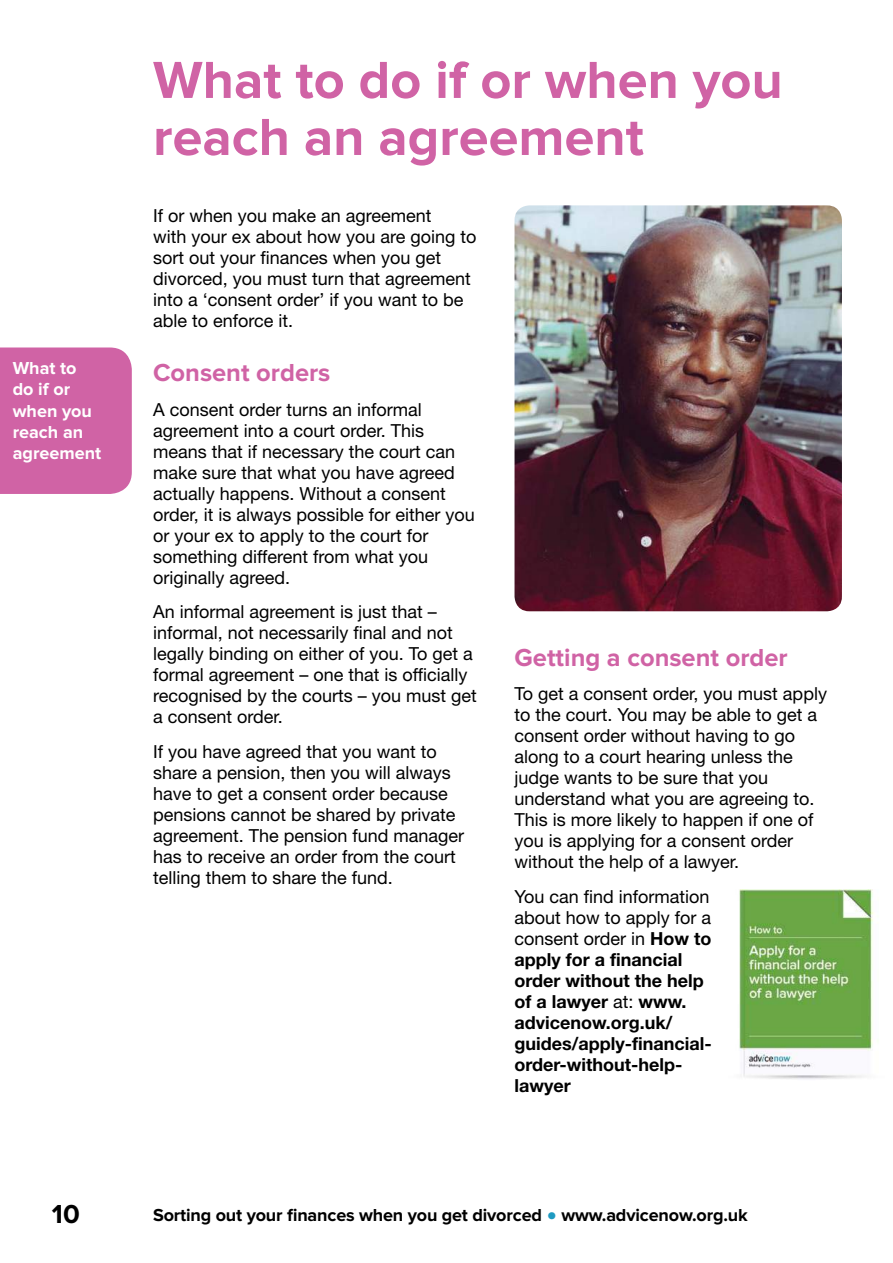
<style>
.page{position:relative;width:893px;height:1263px;background:#fff}
.page>*{position:absolute;margin:0;border:0;box-sizing:border-box;transform-origin:0 0}
.t1{font:700 54px/57px "Proxima Nova";color:#d063a5}
.t2{font:700 27px "Proxima Nova";color:#000}
.t3{font:700 25.5px "Proxima Nova";color:#d063a5}
.t4{font:18px/21px "Helvetica Neue";color:#000}
.t5{font:700 18px/21px "Helvetica Neue";color:#000}
.t6{font:700 18px "Proxima Nova";letter-spacing:-.01em;color:#000}
.t7{font:700 18px/21px "Proxima Nova";color:#fff}
.s1{font-weight:400}
.s2{font-size:30px;color:#1e9ac1}
</style>
<div class="page">
<img style="left:739px;top:890px;width:139px;height:189px">
<img style="left:514px;top:205px;width:328px;height:406px">
<div style="left:0;top:347px;width:132px;height:147px;background:#d063a5"></div>
<p class="t7" style="left:13px;top:359px;width:90px">What to do if or when you reach an agreement</p>
<h1 class="t1" style="left:153px;top:54px;width:631px">What to do if or when you reach an agreement</h1>
<p class="t4" style="left:153px;top:205px;width:325px">If or when you make an agreement<br>with your ex about how you are going to sort out your finances when you get divorced, you must turn that agreement into a ‘consent order’ if you want to be able to enforce it.</p>
<h3 class="t3" style="left:153px;top:361px;width:179px">Consent orders</h3>
<p class="t4" style="left:153px;top:399px;width:323px">A consent order turns an informal agreement into a court order. This means that if necessary the court can make sure that what you have agreed actually happens. Without a consent order, it is always possible for either you or your ex to apply to the court for something different from what you originally agreed.</p>
<p class="t4" style="left:153px;top:601px;width:325px">An informal agreement is just that – informal, not necessarily final and not legally binding on either of you. To get a formal agreement – one that is officially recognised by the courts – you must get a consent order.</p>
<p class="t4" style="left:153px;top:741px;width:313px">If you have agreed that you want to share a pension, then you will always have to get a consent order because pensions cannot be shared by private agreement. The pension fund manager has to receive an order from the court telling them to share the fund.</p>
<h3 class="t3" style="left:514px;top:646px;width:275px">Getting a consent order</h3>
<p class="t4" style="left:514px;top:683px;width:314px">To get a consent order, you must apply to the court. You may be able to get a consent order without having to go along to a court hearing unless the judge wants to be sure that you understand what you are agreeing to.<br>This is more likely to happen if one of you is applying for a consent order without the help of a lawyer.</p>
<p class="t5" style="left:514px;top:886px;width:199px"><span class="s1">You can find information about how to apply for a consent order in</span> How to apply for a financial order without the help of a lawyer <span class="s1">at:</span> www. advicenow.org.uk/ guides/apply-financial&shy;order-without-help&shy;lawyer</p>
<h2 class="t2" style="left:52px;top:1202px;width:29px">10</h2>
<p class="t6" style="left:153px;top:1206px;width:596px">Sorting out your finances when you get divorced <span class="s2">•</span> www.advicenow.org.uk</p>
</div>
